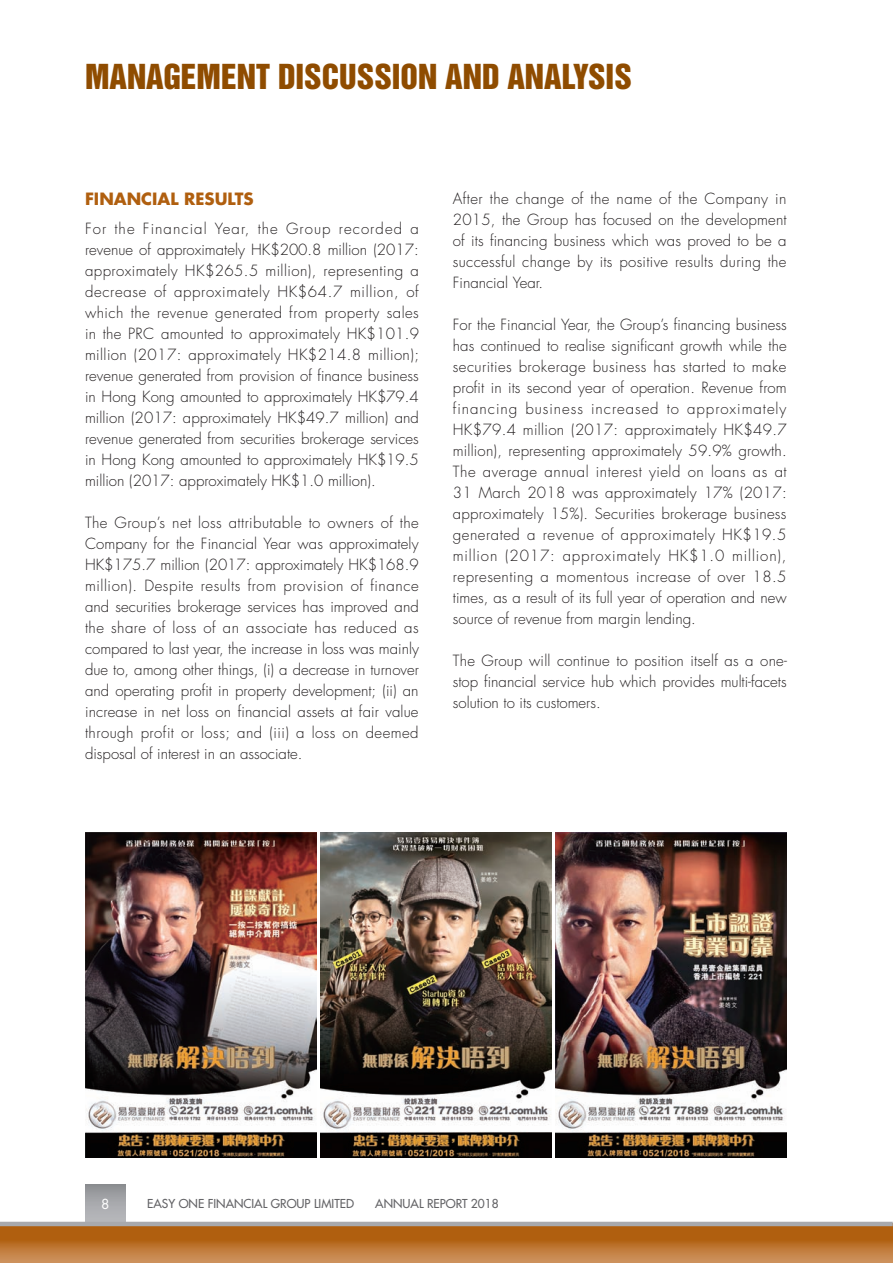
<style>
.page{position:relative;width:893px;height:1263px;background:#fff}
.page>*{position:absolute;margin:0;border:0;box-sizing:border-box;transform-origin:0 0}
.Heading{font:31.5px "Helvetica Inserat LT Std";color:#8f4c00}
.Subhead_1{font:700 16.5px "Futura Std";color:#b05f0f}
.Body_Text{font:300 15px/21px "Futura Std";color:#231f20;text-align:justify}
.t1{font:13.5px "Futura Std";color:#fff}
.t2{font:500 12px "Futura Std";color:#636366}
</style>
<div class="page">
<svg style="left:0;top:1226px;width:892px;height:37px;background:#ba722c"></svg>
<svg style="left:85px;top:1184px;width:40px;height:38px;background:#a4a6a9"></svg>
<hr style="left:0;top:1222px;width:893px;height:4px;background:#a8a9ad">
<img style="left:320px;top:832px;width:231px;height:325px">
<img style="left:85px;top:832px;width:231px;height:325px">
<img style="left:555px;top:832px;width:231px;height:325px">
<p class="Heading" style="left:85px;top:58px;width:548px">MANAGEMENT DISCUSSION AND ANALYSIS</p>
<p class="Subhead_1" style="left:85px;top:188px;width:170px">FINANCIAL RESULTS</p>
<p class="Body_Text" style="left:85px;top:218px;width:335px">For the Financial Year, the Group recorded a revenue of approximately HK$200.8 million (2017: approximately HK$265.5 million), representing a decrease of approximately HK$64.7 million, of which the revenue generated from property sales in the PRC amounted to approximately HK$101.9 million (2017: approximately HK$214.8 million); revenue generated from provision of finance business in Hong Kong amounted to approximately HK$79.4 million (2017: approximately HK$49.7 million) and revenue generated from securities brokerage services in Hong Kong amounted to approximately HK$19.5 million (2017: approximately HK$1.0 million).</p>
<p class="Body_Text" style="left:85px;top:512px;width:335px">The Group’s net loss attributable to owners of the Company for the Financial Year was approximately HK$175.7 million (2017: approximately HK$168.9 million). Despite results from provision of finance and securities brokerage services has improved and the share of loss of an associate has reduced as compared to last year, the increase in loss was mainly due to, among other things, (i) a decrease in turnover and operating profit in property development; (ii) an increase in net loss on financial assets at fair value through profit or loss; and (iii) a loss on deemed disposal of interest in an associate.</p>
<p class="Body_Text" style="left:453px;top:188px;width:335px">After the change of the name of the Company in 2015, the Group has focused on the development of its financing business which was proved to be a successful change by its positive results during the Financial Year.</p>
<p class="Body_Text" style="left:453px;top:314px;width:335px">For the Financial Year, the Group’s financing business has continued to realise significant growth while the securities brokerage business has started to make profit in its second year of operation. Revenue from financing business increased to approximately HK$79.4 million (2017: approximately HK$49.7 million), representing approximately 59.9% growth.<br>The average annual interest yield on loans as at 31 March 2018 was approximately 17% (2017: approximately 15%). Securities brokerage business generated a revenue of approximately HK$19.5 million (2017: approximately HK$1.0 million), representing a momentous increase of over 18.5 times, as a result of its full year of operation and new source of revenue from margin lending.</p>
<p class="Body_Text" style="left:453px;top:650px;width:335px">The Group will continue to position itself as a one&shy;stop financial service hub which provides multi-facets solution to its customers.</p>
<p class="t1" style="left:101px;top:1195px;width:10px">8</p>
<p class="t2" style="left:147px;top:1196px;width:208px">EASY ONE FINANCIAL GROUP LIMITED</p>
<p class="t2" style="left:375px;top:1196px;width:125px">ANNUAL REPORT 2018</p>
</div>
